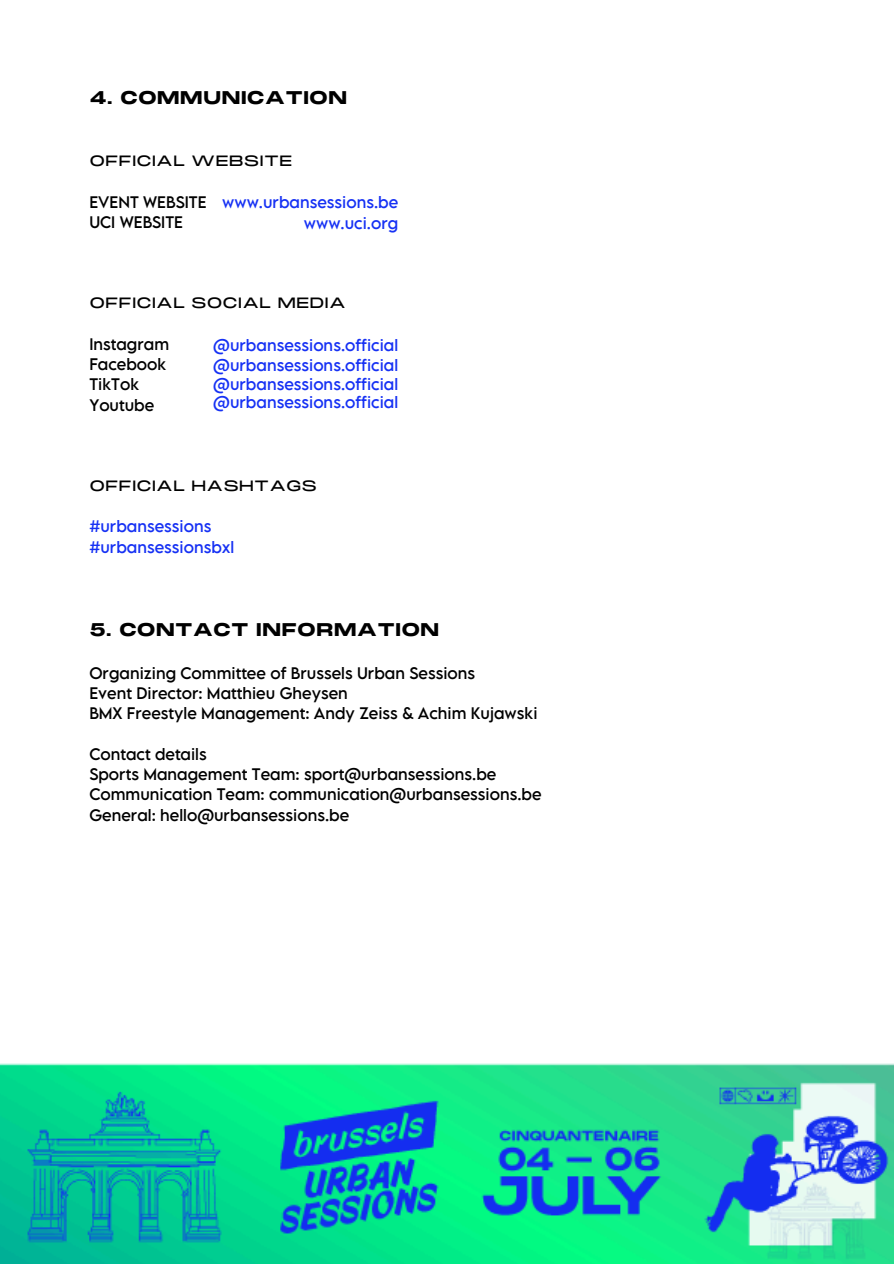
<style>
.page{position:relative;width:894px;height:1264px;background:#fff}
.page>*{position:absolute;margin:0;border:0;box-sizing:border-box;transform-origin:0 0}
.t1{font:700 18px "PP Monument Extended";color:#000}
.t2{font:14.85px/20.2px "LEMONMILK Pro FTR";color:#000}
.t3{font:14.85px "LEMONMILK Pro FTR";color:#1631f4}
.t4{font:14.85px "PP Monument Extended";color:#000}
</style>
<div class="page">
<img style="left:0;top:1063px;width:892px;height:200px">
<h1 class="t1" style="left:89px;top:89px;width:259px">4. COMMUNICATION</h1>
<h2 class="t4" style="left:89px;top:154px;width:204px">OFFICIAL WEBSITE</h2>
<h2 class="t2" style="left:89px;top:192px;width:119px">EVENT WEBSITE<br>UCI WEBSITE</h2>
<p class="t3" style="left:222px;top:191px;width:177px">www.urbansessions.be</p>
<p class="t3" style="left:304px;top:213px;width:96px">www.uci.org</p>
<h2 class="t4" style="left:89px;top:295px;width:258px">OFFICIAL SOCIAL MEDIA</h2>
<p class="t2" style="left:89px;top:333px;width:81px">Instagram</p>
<p class="t2" style="left:89px;top:354px;width:78px">Facebook</p>
<p class="t2" style="left:89px;top:374px;width:51px">TikTok</p>
<p class="t2" style="left:89px;top:394px;width:66px">Youtube</p>
<p class="t3" style="left:213px;top:335px;width:186px">@urbansessions.official</p>
<p class="t3" style="left:213px;top:354px;width:186px">@urbansessions.official</p>
<p class="t3" style="left:213px;top:374px;width:186px">@urbansessions.official</p>
<p class="t3" style="left:213px;top:391px;width:186px">@urbansessions.official</p>
<h2 class="t4" style="left:89px;top:478px;width:229px">OFFICIAL HASHTAGS</h2>
<p class="t3" style="left:89px;top:516px;width:123px">#urbansessions</p>
<p class="t3" style="left:89px;top:536px;width:146px">#urbansessionsbxl</p>
<h1 class="t1" style="left:89px;top:620px;width:351px">5. CONTACT INFORMATION</h1>
<p class="t2" style="left:89px;top:662px;width:387px">Organizing Committee of Brussels Urban Sessions</p>
<p class="t2" style="left:89px;top:682px;width:260px">Event Director: Matthieu Gheysen</p>
<p class="t2" style="left:89px;top:703px;width:449px">BMX Freestyle Management: Andy Zeiss &amp; Achim Kujawski</p>
<p class="t2" style="left:89px;top:743px;width:119px">Contact details</p>
<p class="t2" style="left:89px;top:763px;width:408px">Sports Management Team: sport@urbansessions.be</p>
<p class="t2" style="left:89px;top:784px;width:453px">Communication Team: communication@urbansessions.be</p>
<p class="t2" style="left:89px;top:804px;width:261px">General: hello@urbansessions.be</p>
</div>
